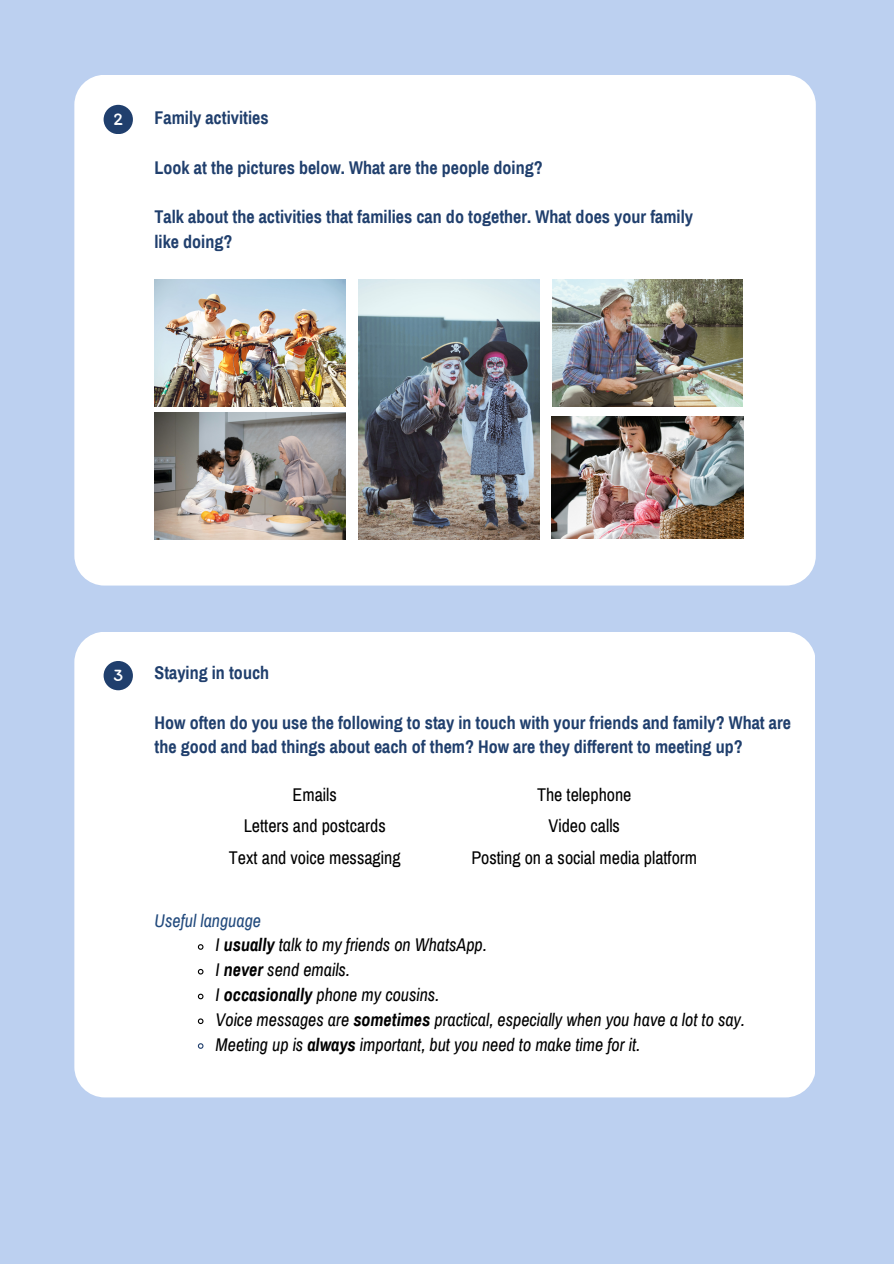
<style>
.page{position:relative;width:894px;height:1264px;background:#fff}
.page>*{position:absolute;margin:0;border:0;box-sizing:border-box;transform-origin:0 0}
.t1{font:700 18px/24.8px "Archivo Narrow";color:#203f6d}
.t2{font:italic 18px "Archivo Narrow";color:#000}
.t3{font:18px "Archivo Narrow";color:#000}
.t4{font:italic 18px "Archivo Narrow";color:#224a7d}
.t5{font:18px "Itim";color:#fff}
.s1{font-weight:700}
</style>
<div class="page">
<div style="left:0;top:0;width:893px;height:1263px;background:#bcd0f0"></div>
<div style="left:74px;top:75px;width:741px;height:510px;background:#fff;border-radius:30px"></div>
<div style="left:104px;top:105px;width:29px;height:29px;background:#203f6d;border-radius:50%"></div>
<img style="left:154px;top:280px;width:191px;height:126px">
<img style="left:358px;top:280px;width:181px;height:259px">
<img style="left:154px;top:412px;width:191px;height:127px">
<img style="left:552px;top:280px;width:190px;height:126px">
<img style="left:552px;top:417px;width:191px;height:122px">
<div style="left:74px;top:631px;width:740px;height:466px;background:#fff;border-radius:30px"></div>
<div style="left:104px;top:661px;width:29px;height:29px;background:#203f6d;border-radius:50%"></div>
<svg style="left:197px;top:944px;width:7px;height:6px"></svg>
<svg style="left:197px;top:968px;width:7px;height:7px"></svg>
<svg style="left:197px;top:993px;width:7px;height:7px"></svg>
<svg style="left:197px;top:1018px;width:7px;height:6px"></svg>
<svg style="left:197px;top:1043px;width:7px;height:6px"></svg>
<p class="t5" style="left:113px;top:107px;width:11px">2</p>
<p class="t1" style="left:154px;top:106px;width:116px">Family activities</p>
<p class="t1" style="left:154px;top:155px;width:389px">Look at the pictures below. What are the people doing?</p>
<p class="t1" style="left:154px;top:205px;width:540px">Talk about the activities that families can do together. What does your family like doing?</p>
<p class="t5" style="left:113px;top:664px;width:11px">3</p>
<h1 class="t1" style="left:154px;top:660px;width:116px">Staying in touch</h1>
<h1 class="t1" style="left:154px;top:710px;width:638px">How often do you use the following to stay in touch with your friends and family? What are the good and bad things about each of them? How are they different to meeting up?</h1>
<p class="t3" style="left:292px;top:785px;width:46px">Emails</p>
<p class="t3" style="left:244px;top:816px;width:143px">Letters and postcards</p>
<p class="t3" style="left:229px;top:848px;width:173px">Text and voice messaging</p>
<p class="t3" style="left:537px;top:785px;width:96px">The telephone</p>
<p class="t3" style="left:548px;top:816px;width:73px">Video calls</p>
<p class="t3" style="left:471px;top:848px;width:227px">Posting on a social media platform</p>
<p class="t4" style="left:154px;top:910px;width:108px">Useful language</p>
<p class="t2" style="left:215px;top:935px;width:273px">I <span class="s1">usually</span> talk to my friends on WhatsApp.</p>
<p class="t2" style="left:215px;top:960px;width:136px">I <span class="s1">never</span> send emails.</p>
<p class="t2" style="left:215px;top:985px;width:225px">I <span class="s1">occasionally</span> phone my cousins.</p>
<p class="t2" style="left:215px;top:1009px;width:530px">Voice messages are <span class="s1">sometimes</span> practical, especially when you have a lot to say.</p>
<p class="t2" style="left:215px;top:1034px;width:426px">Meeting up is <span class="s1">always</span> important, but you need to make time for it.</p>
</div>
